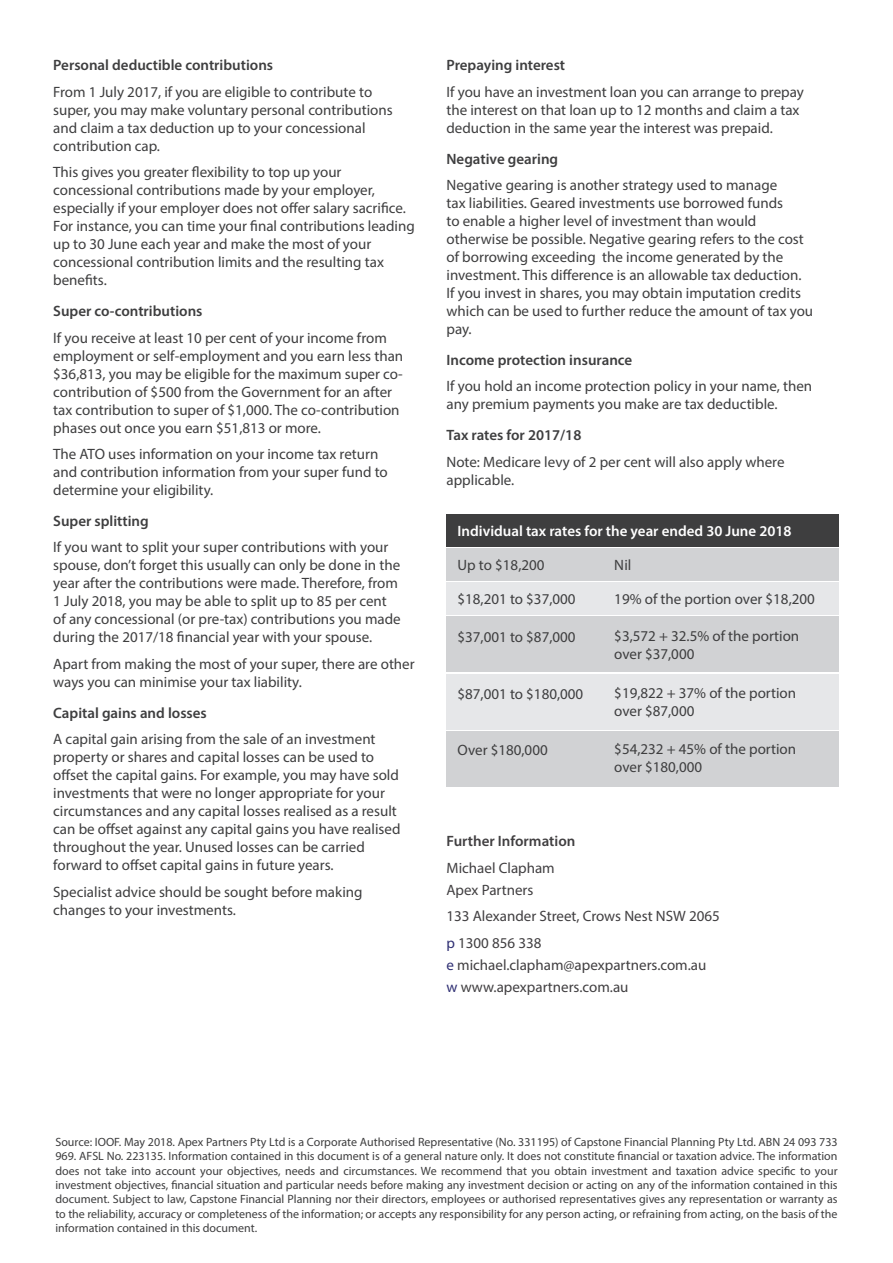
<style>
.page{position:relative;width:893px;height:1263px;background:#fff}
.page>*{position:absolute;margin:0;border:0;box-sizing:border-box;transform-origin:0 0}
.t1{font:15px/18px "Myriad Pro";color:#3e3e3f}
.t2{font:600 15px "Myriad Pro";color:#3e3e3f}
.t3{font:15px "Myriad Pro";color:#413f41}
.t4{font:600 15px "Myriad Pro";color:#fff}
.t5{font:600 15px "Myriad Pro";color:#413f41}
.t6{font:12px/14.4px "Myriad Pro";color:#3e3e3f;text-align:justify}
.s1{color:#2f2f73}
</style>
<div class="page">
<div style="left:446px;top:514px;width:393px;height:32px;background:#3e3e3f"></div>
<div style="left:446px;top:548px;width:393px;height:32px;background:#d1d2d4"></div>
<div style="left:446px;top:582px;width:393px;height:33px;background:#e6e7e9"></div>
<div style="left:446px;top:616px;width:393px;height:56px;background:#d1d2d4"></div>
<div style="left:446px;top:674px;width:393px;height:56px;background:#e6e7e9"></div>
<div style="left:446px;top:731px;width:393px;height:56px;background:#d1d2d4"></div>
<p class="t2" style="left:53px;top:56px;width:221px">Personal deductible contributions</p>
<p class="t1" style="left:53px;top:83px;width:341px">From 1 July 2017, if you are eligible to contribute to super, you may make voluntary personal contributions and claim a tax deduction up to your concessional contribution cap.</p>
<p class="t1" style="left:53px;top:163px;width:363px">This gives you greater flexibility to top up your concessional contributions made by your employer, especially if your employer does not offer salary sacrifice.<br>For instance, you can time your final contributions leading up to 30 June each year and make the most of your concessional contribution limits and the resulting tax benefits.</p>
<p class="t2" style="left:53px;top:302px;width:151px">Super co-contributions</p>
<p class="t1" style="left:53px;top:328px;width:351px">If you receive at least 10 per cent of your income from employment or self-employment and you earn less than</p>
<p class="t1" style="left:53px;top:364px;width:351px">$36,813, you may be eligible for the maximum super co&shy;contribution of $500 from the Government for an after tax contribution to super of $1,000. The co-contribution phases out once you earn $51,813 or more.</p>
<p class="t1" style="left:53px;top:445px;width:336px">The ATO uses information on your income tax return and contribution information from your super fund to determine your eligibility.</p>
<p class="t2" style="left:53px;top:511px;width:97px">Super splitting</p>
<p class="t1" style="left:53px;top:538px;width:349px">If you want to split your super contributions with your spouse, don’t forget this usually can only be done in the year after the contributions were made. Therefore, from 1 July 2018, you may be able to split up to 85 per cent of any concessional (or pre-tax) contributions you made during the 2017/18 financial year with your spouse.</p>
<p class="t1" style="left:53px;top:655px;width:363px">Apart from making the most of your super, there are other ways you can minimise your tax liability.</p>
<p class="t2" style="left:53px;top:703px;width:155px">Capital gains and losses</p>
<p class="t1" style="left:53px;top:730px;width:349px">A capital gain arising from the sale of an investment property or shares and capital losses can be used to offset the capital gains. For example, you may have sold investments that were no longer appropriate for your circumstances and any capital losses realised as a result can be offset against any capital gains you have realised throughout the year. Unused losses can be carried forward to offset capital gains in future years.</p>
<p class="t1" style="left:53px;top:882px;width:311px">Specialist advice should be sought before making changes to your investments.</p>
<p class="t2" style="left:446px;top:56px;width:120px">Prepaying interest</p>
<p class="t1" style="left:446px;top:83px;width:359px">If you have an investment loan you can arrange to prepay the interest on that loan up to 12 months and claim a tax deduction in the same year the interest was prepaid.</p>
<p class="t2" style="left:446px;top:149px;width:113px">Negative gearing</p>
<p class="t1" style="left:446px;top:176px;width:368px">Negative gearing is another strategy used to manage<br>tax liabilities. Geared investments use borrowed funds<br>to enable a higher level of investment than would otherwise be possible. Negative gearing refers to the cost of borrowing exceeding the income generated by the investment. This difference is an allowable tax deduction.<br>If you invest in shares, you may obtain imputation credits which can be used to further reduce the amount of tax you pay.</p>
<p class="t2" style="left:446px;top:350px;width:187px">Income protection insurance</p>
<p class="t1" style="left:446px;top:377px;width:367px">If you hold an income protection policy in your name, then any premium payments you make are tax deductible.</p>
<p class="t2" style="left:446px;top:426px;width:136px">Tax rates for 2017/18</p>
<p class="t1" style="left:446px;top:452px;width:340px">Note: Medicare levy of 2 per cent will also apply where applicable.</p>
<p class="t4" style="left:458px;top:521px;width:335px">Individual tax rates for the year ended 30 June 2018</p>
<p class="t1" style="left:458px;top:556px;width:88px">Up to $18,200</p>
<p class="t1" style="left:458px;top:590px;width:120px">$18,201 to $37,000</p>
<p class="t1" style="left:458px;top:627px;width:120px">$37,001 to $87,000</p>
<p class="t1" style="left:614px;top:556px;width:19px">Nil</p>
<p class="t1" style="left:614px;top:590px;width:202px">19% of the portion over $18,200</p>
<p class="t1" style="left:614px;top:627px;width:186px">$3,572 + 32.5% of the portion over $37,000</p>
<p class="t1" style="left:614px;top:684px;width:183px">$19,822 + 37% of the portion over $87,000</p>
<p class="t1" style="left:614px;top:740px;width:183px">$54,232 + 45% of the portion over $180,000</p>
<p class="t1" style="left:458px;top:685px;width:127px">$87,001 to $180,000</p>
<p class="t1" style="left:458px;top:741px;width:92px">Over $180,000</p>
<p class="t5" style="left:446px;top:831px;width:130px">Further Information</p>
<p class="t3" style="left:446px;top:858px;width:110px">Michael Clapham</p>
<p class="t3" style="left:446px;top:881px;width:88px">Apex Partners</p>
<p class="t3" style="left:446px;top:907px;width:275px">133 Alexander Street, Crows Nest NSW 2065</p>
<p class="t3" style="left:446px;top:934px;width:97px"><span class="s1">p</span> 1300 856 338</p>
<p class="t3" style="left:446px;top:956px;width:261px"><span class="s1">e</span> michael.clapham@apexpartners.com.au</p>
<p class="t3" style="left:446px;top:978px;width:183px"><span class="s1">w</span> www.apexpartners.com.au</p>
<p class="t6" style="left:55px;top:1134px;width:784px">Source: IOOF. May 2018. Apex Partners Pty Ltd is a Corporate Authorised Representative (No. 331195) of Capstone Financial Planning Pty Ltd. ABN 24 093 733<br>969. AFSL No. 223135. Information contained in this document is of a general nature only. It does not constitute financial or taxation advice. The information does not take into account your objectives, needs and circumstances. We recommend that you obtain investment and taxation advice specific to your investment objectives, financial situation and particular needs before making any investment decision or acting on any of the information contained in this document. Subject to law, Capstone Financial Planning nor their directors, employees or authorised representatives gives any representation or warranty as to the reliability, accuracy or completeness of the information; or accepts any responsibility for any person acting, or refraining from acting, on the basis of the information contained in this document.</p>
</div>
